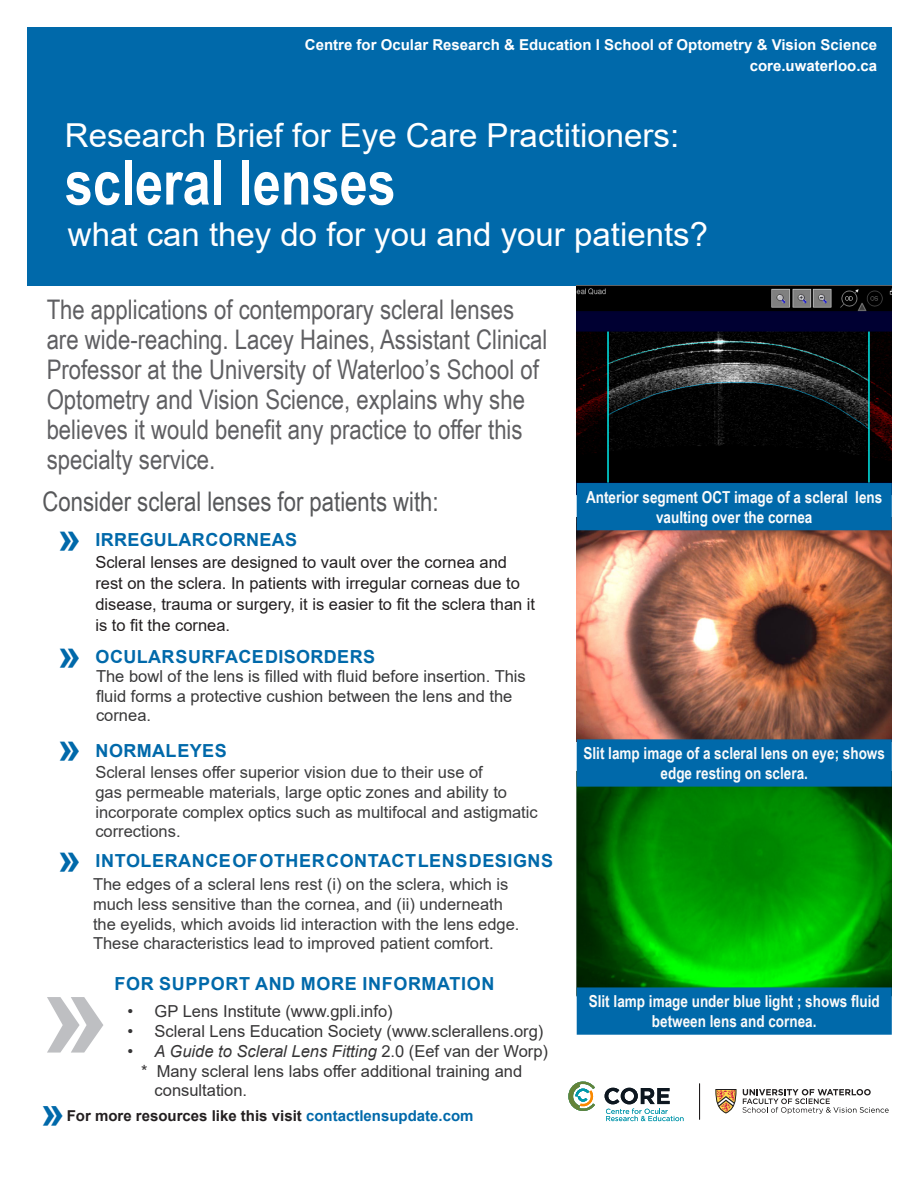
<style>
.page{position:relative;width:918px;height:1188px;background:#fff}
.page>*{position:absolute;margin:0;border:0;box-sizing:border-box;transform-origin:0 0}
.t1{font:700 124.5px "Arial";color:#bebfc2}
.t2{font:700 61.5px "Arial Narrow";color:#fff}
.t3{font:700 43.2px "Arial";color:#0069aa}
.t4{font:700 42px "Arial";color:#0069aa}
.t5{font:33px "Arial";color:#fff}
.t6{font:27px/30px "Arial Narrow";color:#5f5f62}
.t7{font:27px "Arial Narrow";color:#57585a}
.t8{font:700 18px "Arial";letter-spacing:.03em;color:#0069aa}
.t9{font:16.5px/19.8px "Arial";color:#3c3c3d}
.t10{font:700 16.5px/19.8px "Arial Narrow";color:#fafafa;text-align:center}
.t11{font:16.5px/21px "Arial";color:#231f20}
.t12{font:16.5px "Arial";color:#363536}
.t13{font:16.5px/19.5px "Arial";color:#383839}
.t14{font:italic 16.5px "Arial";color:#363536}
.t15{font:700 15px "Arial";color:#fff}
.t16{font:700 15px "Arial";color:#231f20}
.s1{font-style:normal}
.s2{color:#0069aa}
.s3{color:#fcfcfc}
</style>
<div class="page">
<div style="left:27px;top:27px;width:865px;height:258px;background:#0069aa"></div>
<img style="left:577px;top:285px;width:315px;height:198px">
<img style="left:577px;top:530px;width:315px;height:209px">
<img style="left:577px;top:787px;width:315px;height:200px">
<div style="left:578px;top:484px;width:313px;height:45px;background:#0069aa"></div>
<div style="left:577px;top:483px;width:315px;height:47px;border:2px solid #0069aa"></div>
<div style="left:578px;top:740px;width:313px;height:46px;background:#0069aa"></div>
<div style="left:577px;top:739px;width:315px;height:48px;border:2px solid #0069aa"></div>
<div style="left:578px;top:988px;width:313px;height:46px;background:#0069aa"></div>
<div style="left:577px;top:987px;width:315px;height:48px;border:2px solid #0069aa"></div>
<hr style="left:699px;top:1084px;width:1px;height:36px;background:#201d1e">
<svg style="left:605px;top:1088px;width:78px;height:33px"></svg>
<svg style="left:568px;top:1082px;width:27px;height:29px"></svg>
<svg style="left:715px;top:1089px;width:174px;height:25px"></svg>
<p class="t15" style="left:305px;top:34px;width:574px">Centre for Ocular Research &amp; Education I School of Optometry &amp; Vision Science</p>
<p class="t15" style="left:750px;top:55px;width:129px">core.uwaterloo.ca</p>
<p class="t5" style="left:65px;top:113px;width:616px">Research Brief for Eye Care Practitioners:</p>
<p class="t2" style="left:65px;top:136px;width:332px">scleral lenses</p>
<p class="t5" style="left:68px;top:212px;width:642px">what can they do for you and your patients?</p>
<p class="t6" style="left:47px;top:293px;width:502px">The applications of contemporary scleral lenses are wide-reaching. Lacey Haines, Assistant Clinical Professor at the University of Waterloo’s School of Optometry and Vision Science, explains why she believes it would benefit any practice to offer this specialty service.</p>
<p class="t7" style="left:43px;top:482px;width:398px">Consider scleral lenses for patients with:</p>
<p class="t11" style="left:95px;top:552px;width:441px">Scleral lenses are designed to vault over the cornea and rest on the sclera. In patients with irregular corneas due to disease, trauma or surgery, it is easier to fit the sclera than it is to fit the cornea.</p>
<p class="t4" style="left:58px;top:508px;width:25px">»</p>
<p class="t8" style="left:96px;top:527px;width:203px">IRREGULAR CORNEAS</p>
<p class="t4" style="left:58px;top:625px;width:25px">»</p>
<p class="t4" style="left:58px;top:718px;width:25px">»</p>
<p class="t8" style="left:96px;top:644px;width:281px">OCULAR SURFACE DISORDERS</p>
<p class="t13" style="left:96px;top:667px;width:431px">The bowl of the lens is filled with fluid before insertion. This fluid forms a protective cushion between the lens and the cornea.</p>
<p class="t8" style="left:96px;top:738px;width:133px">NORMAL EYES</p>
<p class="t9" style="left:95px;top:762px;width:444px">Scleral lenses offer superior vision due to their use of<br>gas permeable materials, large optic zones and ability to incorporate complex optics such as multifocal and astigmatic corrections.</p>
<p class="t4" style="left:58px;top:829px;width:25px">»</p>
<p class="t8" style="left:96px;top:848px;width:459px">INTOLERANCE OF OTHER CONTACT LENS DESIGNS</p>
<p class="t9" style="left:93px;top:874px;width:428px">The edges of a scleral lens rest (i) on the sclera, which is much less sensitive than the cornea, and (ii) underneath the eyelids, which avoids lid interaction with the lens edge.<br>These characteristics lead to improved patient comfort.</p>
<p class="t1" style="left:40px;top:925px;width:71px">»</p>
<p class="t8" style="left:114px;top:971px;width:382px">FOR SUPPORT AND MORE INFORMATION</p>
<p class="t12" style="left:128px;top:1000px;width:267px">• GP Lens Institute (www.gpli.info)</p>
<p class="t12" style="left:128px;top:1020px;width:417px">• Scleral Lens Education Society (www.sclerallens.org)</p>
<p class="t14" style="left:128px;top:1041px;width:422px">• A Guide to Scleral Lens Fitting <span class="s1">2.0 (Eef van der Worp)</span></p>
<p class="t12" style="left:141px;top:1059px;width:383px">* Many scleral lens labs offer additional training and</p>
<p class="t12" style="left:155px;top:1079px;width:94px">consultation.</p>
<p class="t3" style="left:41px;top:1081px;width:26px">»</p>
<p class="t16" style="left:67px;top:1105px;width:408px">For more resources like this visit <span class="s2">contactlensupdate.com</span></p>
<p class="t10" style="left:586px;top:486px;width:298px">Anterior segment OCT image of a scleral len<span class="s3">s vaulting over the cornea</span></p>
<p class="t10" style="left:583px;top:743px;width:303px">Slit lamp image of a scleral lens on eye; shows edge resting on sclera.</p>
<p class="t10" style="left:589px;top:991px;width:292px">Slit lamp image under blue light ; shows fluid between lens and cornea.</p>
</div>
